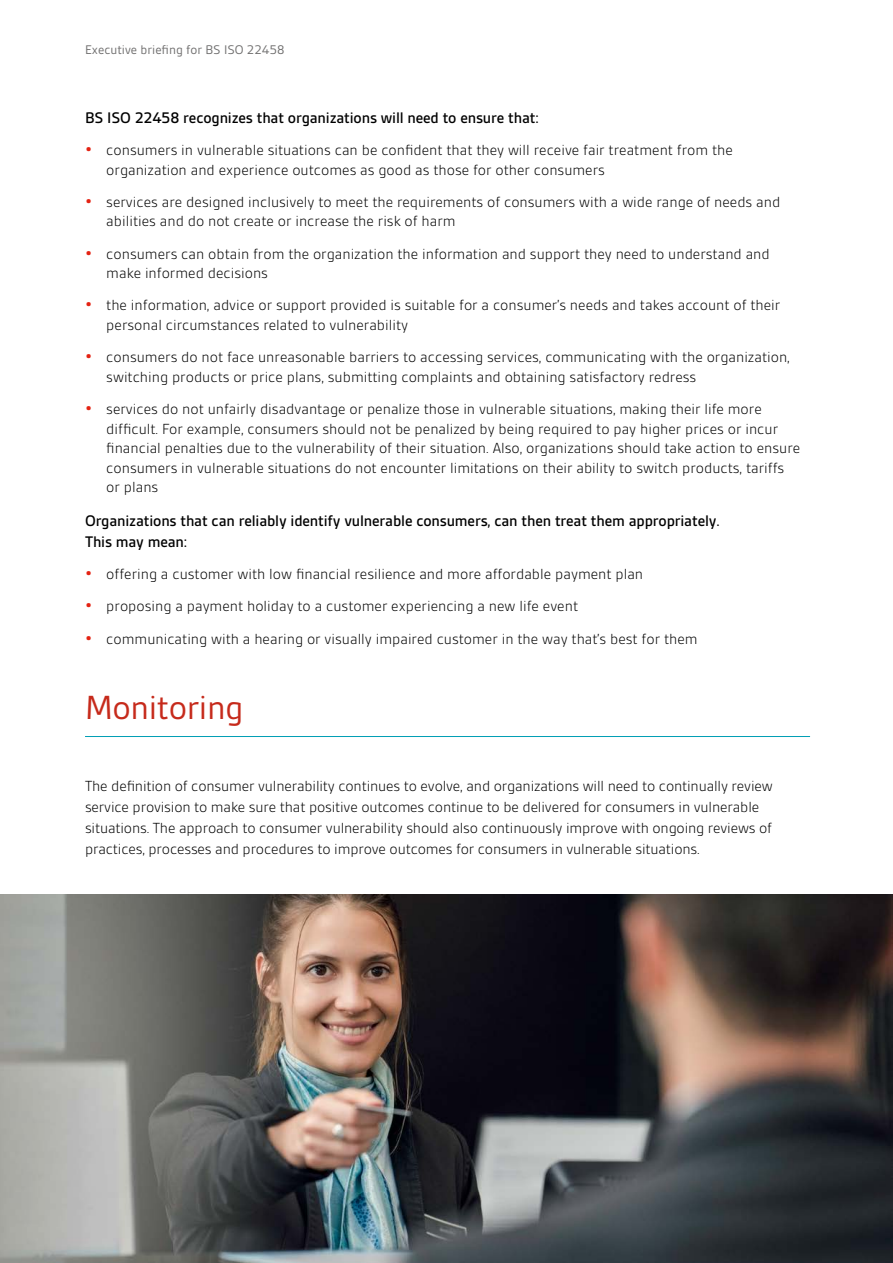
<style>
.page{position:relative;width:893px;height:1263px;background:#fff}
.page>*{position:absolute;margin:0;border:0;box-sizing:border-box;transform-origin:0 0}
.t1{font:36px "BSI Gesta";letter-spacing:-.01em;color:#c62a1b}
.t2{font:500 16.5px/21px "BSI Gesta";letter-spacing:-.01em;color:#000}
.t3{font:300 15.75px/19.5px "BSI Gesta";color:#000}
.t4{font:13.5px "BSI Gesta";color:#706f6f}
.s1{font-weight:700;font-size:18px;color:#e42313}
</style>
<div class="page">
<hr style="left:85px;top:736px;width:725px;height:1px;background:#009eb5">
<img style="left:0;top:894px;width:893px;height:369px">
<p class="t4" style="left:85px;top:42px;width:201px">Executive briefing for BS ISO 22458</p>
<p class="t2" style="left:85px;top:107px;width:455px">BS ISO 22458 recognizes that organizations will need to ensure that:</p>
<p class="t3" style="left:106px;top:140px;width:628px;text-indent:-21px"><span class="s1">•</span> consumers in vulnerable situations can be confident that they will receive fair treatment from the organization and experience outcomes as good as those for other consumers</p>
<p class="t3" style="left:106px;top:192px;width:675px;text-indent:-21px"><span class="s1">•</span> services are designed inclusively to meet the requirements of consumers with a wide range of needs and abilities and do not create or increase the risk of harm</p>
<p class="t3" style="left:106px;top:244px;width:665px;text-indent:-21px"><span class="s1">•</span> consumers can obtain from the organization the information and support they need to understand and make informed decisions</p>
<p class="t3" style="left:106px;top:296px;width:675px;text-indent:-21px"><span class="s1">•</span> the information, advice or support provided is suitable for a consumer’s needs and takes account of their personal circumstances related to vulnerability</p>
<p class="t3" style="left:106px;top:347px;width:685px;text-indent:-21px"><span class="s1">•</span> consumers do not face unreasonable barriers to accessing services, communicating with the organization, switching products or price plans, submitting complaints and obtaining satisfactory redress</p>
<p class="t3" style="left:106px;top:399px;width:695px;text-indent:-21px"><span class="s1">•</span> services do not unfairly disadvantage or penalize those in vulnerable situations, making their life more difficult. For example, consumers should not be penalized by being required to pay higher prices or incur financial penalties due to the vulnerability of their situation. Also, organizations should take action to ensure consumers in vulnerable situations do not encounter limitations on their ability to switch products, tariffs or plans</p>
<p class="t2" style="left:85px;top:510px;width:636px">Organizations that can reliably identify vulnerable consumers, can then treat them appropriately.<br>This may mean:</p>
<p class="t3" style="left:85px;top:564px;width:560px"><span class="s1">•</span> offering a customer with low financial resilience and more affordable payment plan</p>
<p class="t3" style="left:85px;top:597px;width:495px"><span class="s1">•</span> proposing a payment holiday to a customer experiencing a new life event</p>
<p class="t3" style="left:85px;top:629px;width:614px"><span class="s1">•</span> communicating with a hearing or visually impaired customer in the way that’s best for them</p>
<h1 class="t1" style="left:85px;top:689px;width:160px">Monitoring</h1>
<p class="t3" style="left:85px;top:776px;width:689px;line-height:21px">The definition of consumer vulnerability continues to evolve, and organizations will need to continually review service provision to make sure that positive outcomes continue to be delivered for consumers in vulnerable situations. The approach to consumer vulnerability should also continuously improve with ongoing reviews of practices, processes and procedures to improve outcomes for consumers in vulnerable situations.</p>
</div>
